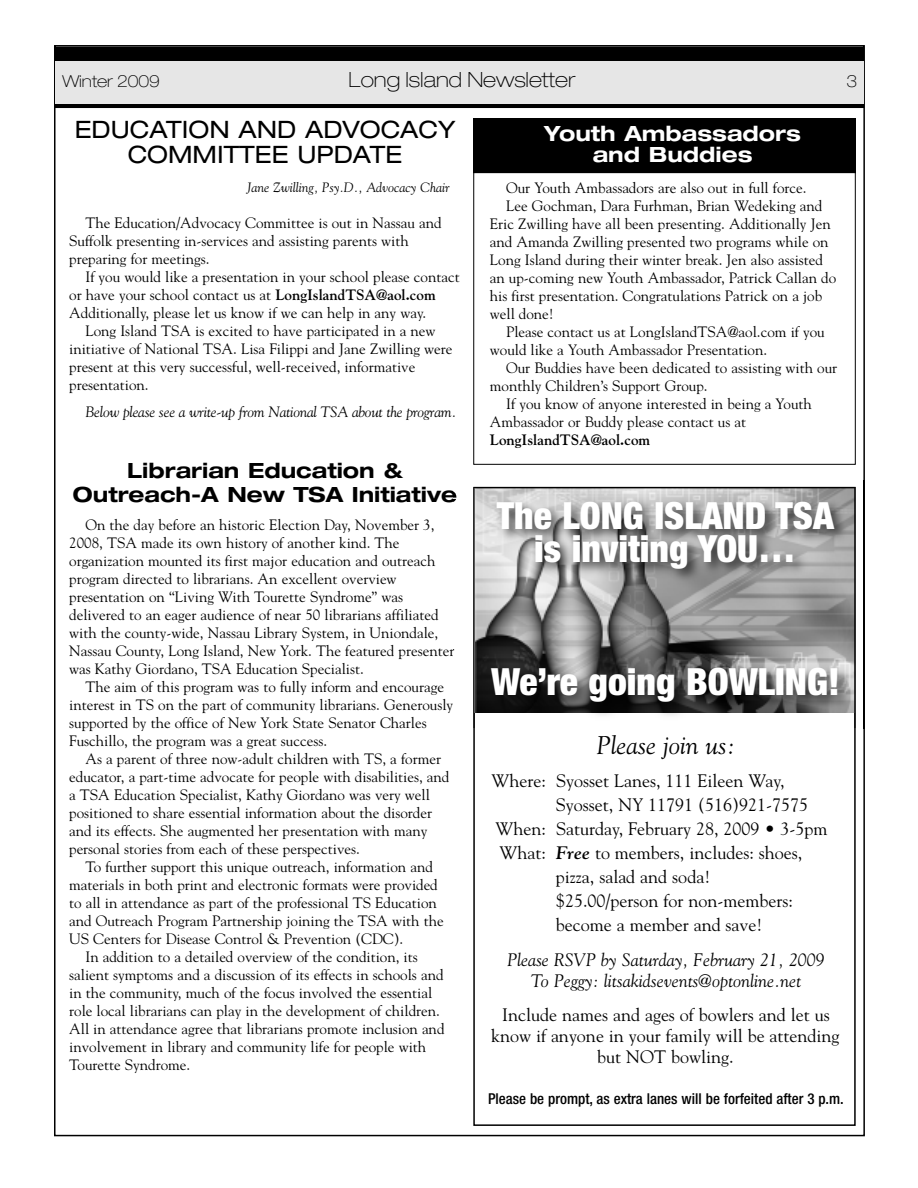
<style>
.page{position:relative;width:918px;height:1188px;background:#fff}
.page>*{position:absolute;margin:0;border:0;box-sizing:border-box;transform-origin:0 0}
.t1{font:900 condensed 37.5px/33px "Helvetica Neue";color:#fff;text-align:center}
.t2{font:italic 25.5px "Goudy";color:#000}
.t3{font:expanded 24px/25.5px "Helvetica Neue";color:#000;text-align:center}
.t4{font:700 expanded 21px/24px "Helvetica Neue";color:#000;text-align:center}
.t5{font:700 expanded 21px/21px "Helvetica Neue";color:#fff;text-align:center}
.t6{font:100 expanded 21px "Helvetica Neue";color:#000}
.t7{font:18px/21px "Goudy";color:#000;text-align:center}
.t8{font:italic 18px/21px "Goudy";color:#000;text-align:center}
.t9{font:100 expanded 16.5px "Helvetica Neue";color:#000}
.t10{font:15px/18px "Goudy";color:#000}
.t11{font:italic 15px "Goudy";letter-spacing:-.015em;color:#000}
.t12{font:500 condensed 15px "Helvetica Neue";color:#000}
.t13{font:700 15px "Goudy";color:#000}
.t14{font:italic 13.5px "Goudy";color:#000}
.s1{font-weight:700}
.s2{font-weight:700;font-style:italic}
</style>
<div class="page">
<div style="left:54px;top:47px;width:810px;height:15px;background:#000"></div>
<svg style="left:54px;top:102px;width:810px;height:6px;background:#2d2d2d"></svg>
<div style="left:56px;top:61px;width:808px;height:42px;background:#e6e6e6"></div>
<div style="left:473px;top:172px;width:383px;height:293px;border:1px solid #000"></div>
<div style="left:473px;top:118px;width:383px;height:55px;background:#000"></div>
<img style="left:863px;top:481px;width:2px;height:247px">
<img style="left:474px;top:488px;width:381px;height:240px">
<p class="t9" style="left:62px;top:76px;width:99px">Winter 2009</p>
<h3 class="t6" style="left:349px;top:72px;width:228px">Long Island Newsletter</h3>
<p class="t9" style="left:847px;top:76px;width:12px">3</p>
<h3 class="t3" style="left:75px;top:119px;width:382px">EDUCATION AND ADVOCACY<br>COMMITTEE UPDATE</h3>
<p class="t14" style="left:247px;top:179px;width:204px">Jane Zwilling, Psy.D., Advocacy Chair</p>
<p class="t10" style="left:69px;top:214px;width:374px;text-indent:16px">The Education/Advocacy Committee is out in Nassau and<br>Suffolk presenting in-services and assisting parents with preparing for meetings.</p>
<p class="t10" style="left:85px;top:268px;width:376px">If you would like a presentation in your school please contact</p>
<p class="t10" style="left:69px;top:286px;width:368px">or have your school contact us at <span class="s1">LongIslandTSA@aol.com</span></p>
<p class="t10" style="left:69px;top:304px;width:359px">Additionally, please let us know if we can help in any way.</p>
<p class="t10" style="left:85px;top:322px;width:352px">Long Island TSA is excited to have participated in a new</p>
<p class="t10" style="left:69px;top:340px;width:385px">initiative of National TSA. Lisa Filippi and Jane Zwilling were</p>
<p class="t10" style="left:69px;top:358px;width:348px">present at this very successful, well-received, informative</p>
<p class="t10" style="left:69px;top:376px;width:81px">presentation.</p>
<p class="t11" style="left:85px;top:403px;width:373px">Below please see a write-up from National TSA about the program.</p>
<h3 class="t4" style="left:73px;top:461px;width:386px">Librarian Education &amp;<br>Outreach-A New TSA Initiative</h3>
<p class="t10" style="left:69px;top:515px;width:387px;text-indent:16px">On the day before an historic Election Day, November 3, 2008, TSA made its own history of another kind. The organization mounted its first major education and outreach program directed to librarians. An excellent overview presentation on “Living With Tourette Syndrome” was delivered to an eager audience of near 50 librarians affiliated with the county-wide, Nassau Library System, in Uniondale, Nassau County, Long Island, New York. The featured presenter was Kathy Giordano, TSA Education Specialist.</p>
<p class="t10" style="left:69px;top:677px;width:386px;text-indent:16px">The aim of this program was to fully inform and encourage interest in TS on the part of community librarians. Generously supported by the office of New York State Senator Charles Fuschillo, the program was a great success.</p>
<p class="t10" style="left:69px;top:749px;width:382px;text-indent:16px">As a parent of three now-adult children with TS, a former educator, a part-time advocate for people with disabilities, and a TSA Education Specialist, Kathy Giordano was very well positioned to share essential information about the disorder and its effects. She augmented her presentation with many personal stories from each of these perspectives.</p>
<p class="t10" style="left:85px;top:857px;width:349px">To further support this unique outreach, information and</p>
<p class="t10" style="left:69px;top:875px;width:370px">materials in both print and electronic formats were provided</p>
<p class="t10" style="left:69px;top:893px;width:369px">to all in attendance as part of the professional TS Education</p>
<p class="t10" style="left:69px;top:911px;width:376px">and Outreach Program Partnership joining the TSA with the</p>
<p class="t10" style="left:69px;top:929px;width:336px">US Centers for Disease Control &amp; Prevention (CDC).</p>
<p class="t10" style="left:85px;top:947px;width:334px">In addition to a detailed overview of the condition, its</p>
<p class="t10" style="left:69px;top:965px;width:376px">salient symptoms and a discussion of its effects in schools and</p>
<p class="t10" style="left:69px;top:983px;width:364px">in the community, much of the focus involved the essential</p>
<p class="t10" style="left:69px;top:1001px;width:372px">role local librarians can play in the development of children.</p>
<p class="t10" style="left:69px;top:1019px;width:377px">All in attendance agree that librarians promote inclusion and</p>
<p class="t10" style="left:69px;top:1037px;width:359px">involvement in library and community life for people with</p>
<p class="t10" style="left:69px;top:1055px;width:123px">Tourette Syndrome.</p>
<h3 class="t5" style="left:544px;top:125px;width:258px">Youth Ambassadors and Buddies</h3>
<p class="t10" style="left:506px;top:179px;width:302px">Our Youth Ambassadors are also out in full force.</p>
<p class="t10" style="left:506px;top:197px;width:318px">Lee Gochman, Dara Furhman, Brian Wedeking and</p>
<p class="t10" style="left:490px;top:215px;width:342px">Eric Zwilling have all been presenting. Additionally Jen</p>
<p class="t10" style="left:490px;top:233px;width:340px">and Amanda Zwilling presented two programs while on</p>
<p class="t10" style="left:490px;top:251px;width:335px">Long Island during their winter break. Jen also assisted</p>
<p class="t10" style="left:490px;top:269px;width:348px">an up-coming new Youth Ambassador, Patrick Callan do</p>
<p class="t10" style="left:490px;top:287px;width:334px">his first presentation. Congratulations Patrick on a job</p>
<p class="t10" style="left:490px;top:305px;width:66px">well done!</p>
<p class="t10" style="left:506px;top:323px;width:320px">Please contact us at LongIslandTSA@aol.com if you</p>
<p class="t10" style="left:490px;top:341px;width:279px">would like a Youth Ambassador Presentation.</p>
<p class="t10" style="left:506px;top:359px;width:333px">Our Buddies have been dedicated to assisting with our</p>
<p class="t10" style="left:490px;top:377px;width:219px">monthly Children’s Support Group.</p>
<p class="t10" style="left:506px;top:395px;width:307px">If you know of anyone interested in being a Youth</p>
<p class="t10" style="left:490px;top:413px;width:258px">Ambassador or Buddy please contact us at</p>
<p class="t13" style="left:490px;top:431px;width:162px">LongIslandTSA@aol.com</p>
<h1 class="t1" style="left:497px;top:498px;width:339px">The LONG ISLAND TSA is inviting YOU…</h1>
<h1 class="t1" style="left:491px;top:665px;width:350px">We’re going BOWLING!</h1>
<h2 class="t2" style="left:597px;top:730px;width:140px">Please join us:</h2>
<p class="t7" style="left:492px;top:770px;width:294px">Where: Syosset Lanes, 111 Eileen Way,</p>
<p class="t7" style="left:556px;top:794px;width:254px">Syosset, NY 11791 (516)921-7575</p>
<p class="t7" style="left:496px;top:818px;width:333px">When: Saturday, February 28, 2009 • 3-5pm</p>
<p class="t7" style="left:500px;top:842px;width:304px">What: <span class="s2">Free</span> to members, includes: shoes,</p>
<p class="t7" style="left:556px;top:866px;width:156px">pizza, salad and soda!</p>
<p class="t7" style="left:556px;top:890px;width:238px">$25.00/person for non-members:</p>
<p class="t7" style="left:556px;top:914px;width:208px">become a member and save!</p>
<p class="t8" style="left:507px;top:949px;width:319px">Please RSVP by Saturday, February 21, 2009<br>To Peggy: litsakidsevents@optonline.net</p>
<p class="t7" style="left:491px;top:1004px;width:350px">Include names and ages of bowlers and let us know if anyone in your family will be attending but NOT bowling.</p>
<p class="t12" style="left:488px;top:1093px;width:357px">Please be prompt, as extra lanes will be forfeited after 3 p.m.</p>
</div>
